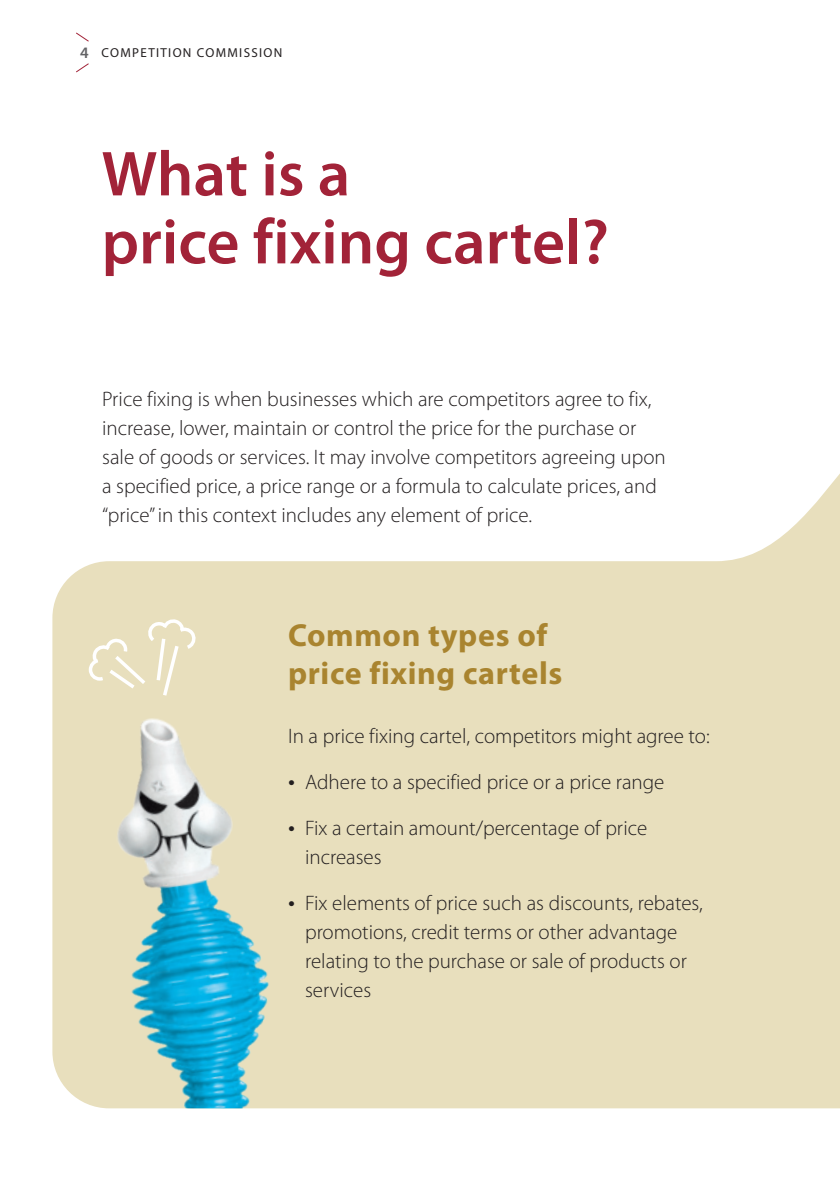
<style>
.page{position:relative;width:840px;height:1191px;background:#fff}
.page>*{position:absolute;margin:0;border:0;box-sizing:border-box;transform-origin:0 0}
.t1{font:600 64px/68px "Myriad Pro";color:#a22338}
.t2{font:700 32px/38px "Myriad Pro";letter-spacing:.02em;color:#a9842f}
.t3{font:300 21px/29px "Myriad Pro";color:#231f20}
.t4{font:13px "Myriad Pro";letter-spacing:.1em;color:#231f20}
.s1{font-weight:600;font-size:16px;color:#636366}
.s2{font-size:28px}
</style>
<div class="page">
<svg style="left:52px;top:475px;width:787px;height:633px;fill:#e8dfbd"></svg>
<svg style="left:87px;top:618px;width:113px;height:81px;background:#ebe3c5"></svg>
<img style="left:89px;top:677px;width:229px;height:431px">
<svg style="left:76px;top:32px;width:13px;height:10px"></svg>
<svg style="left:76px;top:63px;width:13px;height:10px"></svg>
<p class="t4" style="left:80px;top:44px;width:203px"><span class="s1">4</span> COMPETITION COMMISSION</p>
<h1 class="t1" style="left:101px;top:138px;width:508px">What is a<br>price fixing cartel?</h1>
<p class="t3" style="left:102px;top:384px;width:565px">Price fixing is when businesses which are competitors agree to fix, increase, lower, maintain or control the price for the purchase or sale of goods or services. It may involve competitors agreeing upon a specified price, a price range or a formula to calculate prices, and “price” in this context includes any element of price.</p>
<h2 class="t2" style="left:288px;top:615px;width:276px">Common types of price fixing cartels</h2>
<p class="t3" style="left:288px;top:721px;width:423px">In a price fixing cartel, competitors might agree to:</p>
<p class="t3" style="left:288px;top:767px;width:378px"><span class="s2">•</span> Adhere to a specified price or a price range</p>
<p class="t3" style="left:305px;top:813px;width:343px;text-indent:-17px"><span class="s2">•</span> Fix a certain amount/percentage of price increases</p>
<p class="t3" style="left:305px;top:888px;width:399px;text-indent:-17px"><span class="s2">•</span> Fix elements of price such as discounts, rebates, promotions, credit terms or other advantage relating to the purchase or sale of products or services</p>
</div>
